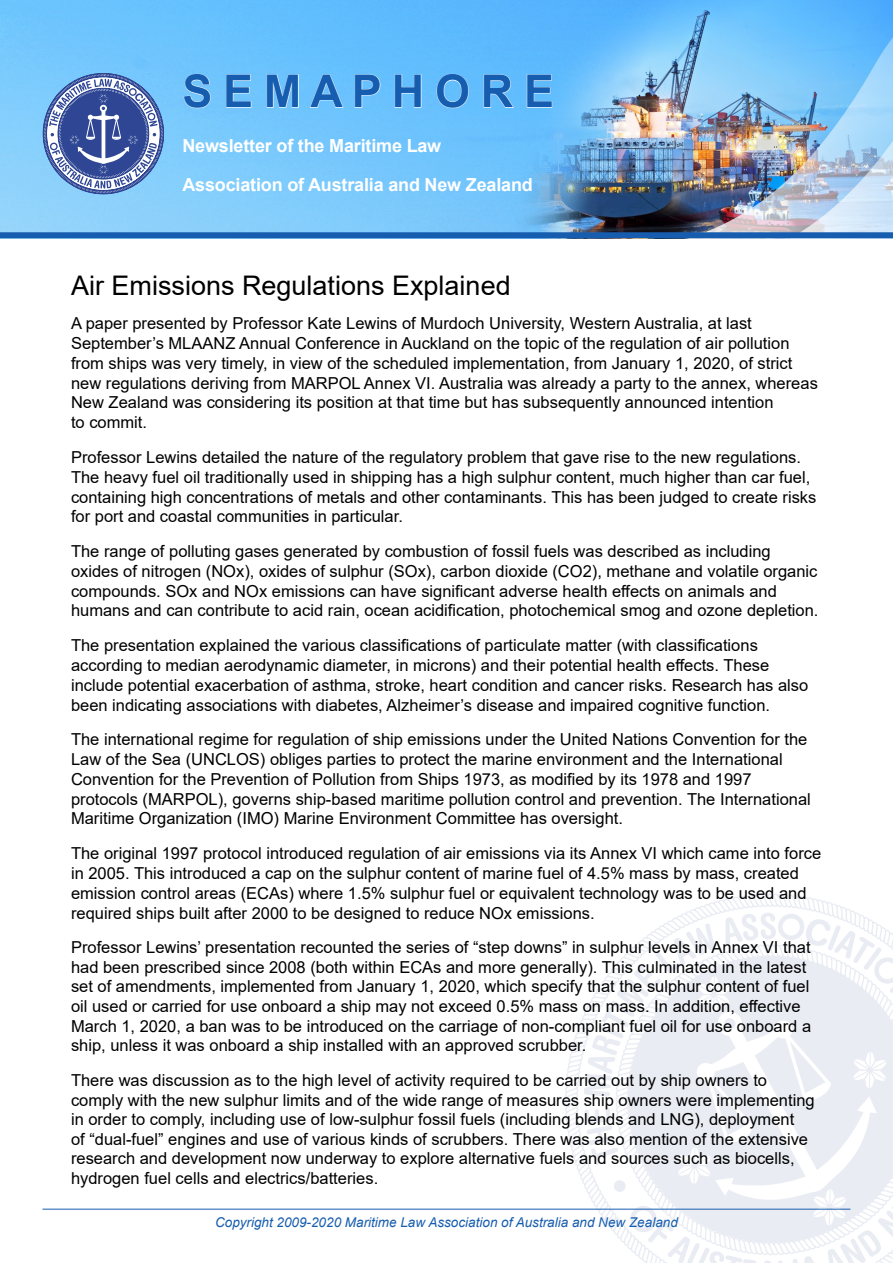
<style>
.page{position:relative;width:893px;height:1263px;background:#fff}
.page>*{position:absolute;margin:0;border:0;box-sizing:border-box;transform-origin:0 0}
.t1{font:700 45px "Arial";color:#175daf}
.Headline{font:27px "Arial";color:#000}
.t2{font:700 18px/39px "Arial";letter-spacing:-.01em;color:#fff}
.Body{font:16.5px/19.8px "Arial";color:#000}
.t3{font:italic 13.5px "Arial";color:#175daf}
</style>
<div class="page">
<svg style="left:564px;top:1015px;width:20px;height:194px"></svg>
<svg style="left:697px;top:894px;width:148px;height:14px"></svg>
<svg style="left:584px;top:912px;width:309px;height:351px"></svg>
<hr style="left:43px;top:1209px;width:807px;height:1px;background:#175daf">
<img style="left:0;top:0;width:893px;height:232px">
<svg style="left:43px;top:73px;width:121px;height:121px;background:#6d8bc1"></svg>
<div style="left:0;top:232px;width:893px;height:6px;background:#175daf"></div>
<svg style="left:183px;top:74px;width:28px;height:34px"></svg>
<svg style="left:226px;top:74px;width:26px;height:34px"></svg>
<svg style="left:266px;top:74px;width:33px;height:34px"></svg>
<svg style="left:309px;top:74px;width:35px;height:34px"></svg>
<svg style="left:354px;top:74px;width:27px;height:34px"></svg>
<svg style="left:394px;top:74px;width:28px;height:34px"></svg>
<svg style="left:436px;top:74px;width:33px;height:34px"></svg>
<svg style="left:483px;top:74px;width:31px;height:34px"></svg>
<svg style="left:526px;top:74px;width:26px;height:34px"></svg>
<p class="t1" style="left:182px;top:60px;width:373px">S E M A P H O R E</p>
<p class="t2" style="left:182px;top:126px;width:352px">Newsletter of the Maritime Law<br>Association of Australia and New Zealand</p>
<p class="Headline" style="left:71px;top:266px;width:441px">Air Emissions Regulations Explained</p>
<p class="Body" style="left:71px;top:313px;width:748px">A paper presented by Professor Kate Lewins of Murdoch University, Western Australia, at last September’s MLAANZ Annual Conference in Auckland on the topic of the regulation of air pollution from ships was very timely, in view of the scheduled implementation, from January 1, 2020, of strict new regulations deriving from MARPOL Annex VI. Australia was already a party to the annex, whereas New Zealand was considering its position at that time but has subsequently announced intention<br>to commit.</p>
<p class="Body" style="left:71px;top:447px;width:747px">Professor Lewins detailed the nature of the regulatory problem that gave rise to the new regulations.<br>The heavy fuel oil traditionally used in shipping has a high sulphur content, much higher than car fuel, containing high concentrations of metals and other contaminants. This has been judged to create risks for port and coastal communities in particular.</p>
<p class="Body" style="left:71px;top:541px;width:749px">The range of polluting gases generated by combustion of fossil fuels was described as including oxides of nitrogen (NOx), oxides of sulphur (SOx), carbon dioxide (CO2), methane and volatile organic compounds. SOx and NOx emissions can have significant adverse health effects on animals and humans and can contribute to acid rain, ocean acidification, photochemical smog and ozone depletion.</p>
<p class="Body" style="left:71px;top:635px;width:739px">The presentation explained the various classifications of particulate matter (with classifications according to median aerodynamic diameter, in microns) and their potential health effects. These include potential exacerbation of asthma, stroke, heart condition and cancer risks. Research has also been indicating associations with diabetes, Alzheimer’s disease and impaired cognitive function.</p>
<p class="Body" style="left:71px;top:729px;width:741px">The international regime for regulation of ship emissions under the United Nations Convention for the Law of the Sea (UNCLOS) obliges parties to protect the marine environment and the International Convention for the Prevention of Pollution from Ships 1973, as modified by its 1978 and 1997 protocols (MARPOL), governs ship-based maritime pollution control and prevention. The International Maritime Organization (IMO) Marine Environment Committee has oversight.</p>
<p class="Body" style="left:71px;top:843px;width:752px">The original 1997 protocol introduced regulation of air emissions via its Annex VI which came into force in 2005. This introduced a cap on the sulphur content of marine fuel of 4.5% mass by mass, created emission control areas (ECAs) where 1.5% sulphur fuel or equivalent technology was to be used and required ships built after 2000 to be designed to reduce NOx emissions.</p>
<p class="Body" style="left:71px;top:937px;width:742px">Professor Lewins’ presentation recounted the series of “step downs” in sulphur levels in Annex VI that had been prescribed since 2008 (both within ECAs and more generally). This culminated in the latest set of amendments, implemented from January 1, 2020, which specify that the sulphur content of fuel oil used or carried for use onboard a ship may not exceed 0.5% mass on mass. In addition, effective March 1, 2020, a ban was to be introduced on the carriage of non-compliant fuel oil for use onboard a ship, unless it was onboard a ship installed with an approved scrubber.</p>
<p class="Body" style="left:71px;top:1070px;width:745px">There was discussion as to the high level of activity required to be carried out by ship owners to comply with the new sulphur limits and of the wide range of measures ship owners were implementing in order to comply, including use of low-sulphur fossil fuels (including blends and LNG), deployment<br>of “dual-fuel” engines and use of various kinds of scrubbers. There was also mention of the extensive research and development now underway to explore alternative fuels and sources such as biocells, hydrogen fuel cells and electrics/batteries.</p>
<p class="t3" style="left:215px;top:1213px;width:464px">Copyright 2009-2020 Maritime Law Association of Australia and New Zealand</p>
</div>
